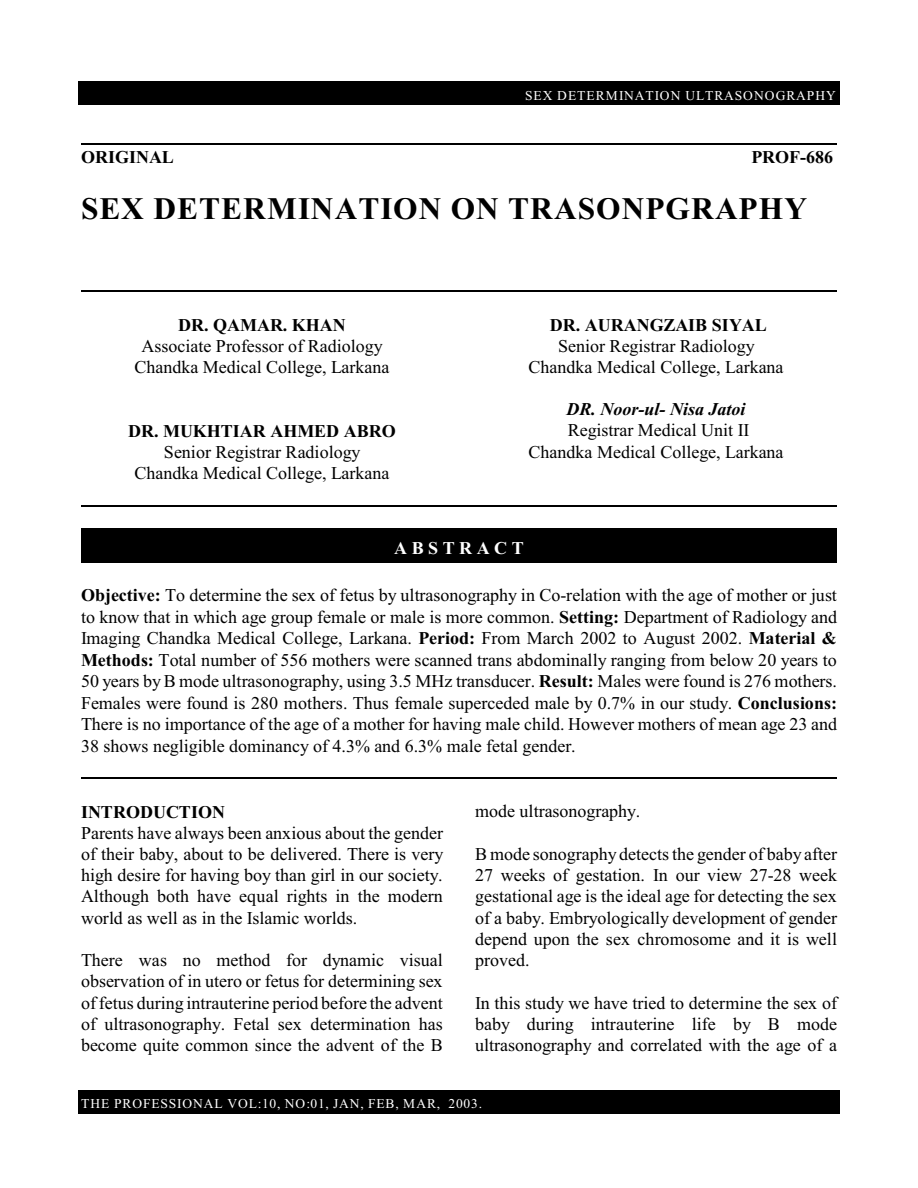
<style>
.page{position:relative;width:918px;height:1188px;background:#fff}
.page>*{position:absolute;margin:0;border:0;box-sizing:border-box;transform-origin:0 0}
.t1{font:700 31.35px "Times New Roman";letter-spacing:.03em;color:#000}
.t2{font:18px/21.3px "Times New Roman";color:#000;text-align:justify}
.t3{font:700 18px "Times New Roman";color:#000}
.t4{font:italic 700 18px "Times New Roman";color:#000}
.t5{font:700 18px "Times New Roman";color:#fff}
.t6{font:13.5px "Times New Roman";letter-spacing:.065em;color:#fff}
.s1{font-weight:700;color:#000}
.s2{font-weight:700}
</style>
<div class="page">
<div style="left:78px;top:81px;width:762px;height:24px;background:#000"></div>
<div style="left:78px;top:1090px;width:762px;height:23px;background:#000"></div>
<div style="left:81px;top:528px;width:756px;height:34px;background:#000"></div>
<hr style="left:81px;top:143px;width:756px;height:2px;background:#000">
<hr style="left:81px;top:290px;width:756px;height:2px;background:#000">
<hr style="left:81px;top:505px;width:756px;height:2px;background:#000">
<hr style="left:81px;top:777px;width:756px;height:2px;background:#000">
<p class="t6" style="left:479px;top:90px;width:358px"><span class="s1">PROF-</span>SEX DETERMINATION ULTRASONOGRAPHY</p>
<p class="t3" style="left:81px;top:150px;width:94px">ORIGINAL</p>
<p class="t3" style="left:752px;top:150px;width:83px">PROF-686</p>
<h1 class="t1" style="left:81px;top:198px;width:728px">SEX DETERMINATION ON TRASONPGRAPHY</h1>
<p class="t3" style="left:178px;top:319px;width:169px">DR. QAMAR. KHAN</p>
<p class="t2" style="left:134px;top:337px;width:256px;text-align:center">Associate Professor of Radiology<br>Chandka Medical College, Larkana</p>
<p class="t3" style="left:128px;top:425px;width:269px">DR. MUKHTIAR AHMED ABRO</p>
<p class="t2" style="left:134px;top:443px;width:256px;text-align:center">Senior Registrar Radiology<br>Chandka Medical College, Larkana</p>
<p class="t3" style="left:550px;top:319px;width:219px">DR. AURANGZAIB SIYAL</p>
<p class="t2" style="left:529px;top:337px;width:256px;text-align:center">Senior Registrar Radiology<br>Chandka Medical College, Larkana</p>
<p class="t4" style="left:567px;top:403px;width:181px">DR. Noor-ul- Nisa Jatoi</p>
<p class="t2" style="left:529px;top:421px;width:256px;text-align:center">Registrar Medical Unit II<br>Chandka Medical College, Larkana</p>
<p class="t5" style="left:394px;top:542px;width:131px">A B S T R A C T</p>
<p class="t2" style="left:81px;top:586px;width:758px"><span class="s2">Objective:</span> To determine the sex of fetus by ultrasonography in Co-relation with the age of mother or just to know that in which age group female or male is more common. <span class="s2">Setting:</span> Department of Radiology and Imaging Chandka Medical College, Larkana. <span class="s2">Period:</span> From March 2002 to August 2002. <span class="s2">Material &amp; Methods:</span> Total number of 556 mothers were scanned trans abdominally ranging from below 20 years to 50 years by B mode ultrasonography, using 3.5 MHz transducer. <span class="s2">Result:</span> Males were found is 276 mothers.<br>Females were found is 280 mothers. Thus female superceded male by 0.7% in our study. <span class="s2">Conclusions:<br></span>There is no importance of the age of a mother for having male child. However mothers of mean age 23 and 38 shows negligible dominancy of 4.3% and 6.3% male fetal gender.</p>
<p class="t3" style="left:81px;top:806px;width:146px">INTRODUCTION</p>
<p class="t2" style="left:81px;top:824px;width:364px">Parents have always been anxious about the gender of their baby, about to be delivered. There is very high desire for having boy than girl in our society.<br>Although both have equal rights in the modern world as well as in the Islamic worlds.</p>
<p class="t2" style="left:81px;top:951px;width:363px">There was no method for dynamic visual observation of in utero or fetus for determining sex of fetus during intrauterine period before the advent of ultrasonography. Fetal sex determination has become quite common since the advent of the B</p>
<p class="t2" style="left:475px;top:802px;width:167px">mode ultrasonography.</p>
<p class="t2" style="left:475px;top:845px;width:363px">B mode sonography detects the gender of baby after 27 weeks of gestation. In our view 27-28 week gestational age is the ideal age for detecting the sex of a baby. Embryologically development of gender depend upon the sex chromosome and it is well proved.</p>
<p class="t2" style="left:475px;top:994px;width:363px">In this study we have tried to determine the sex of baby during intrauterine life by B mode ultrasonography and correlated with the age of a</p>
<p class="t6" style="left:81px;top:1099px;width:403px">THE PROFESSIONAL VOL:10, NO:01, JAN, FEB, MAR, 2003.</p>
</div>
